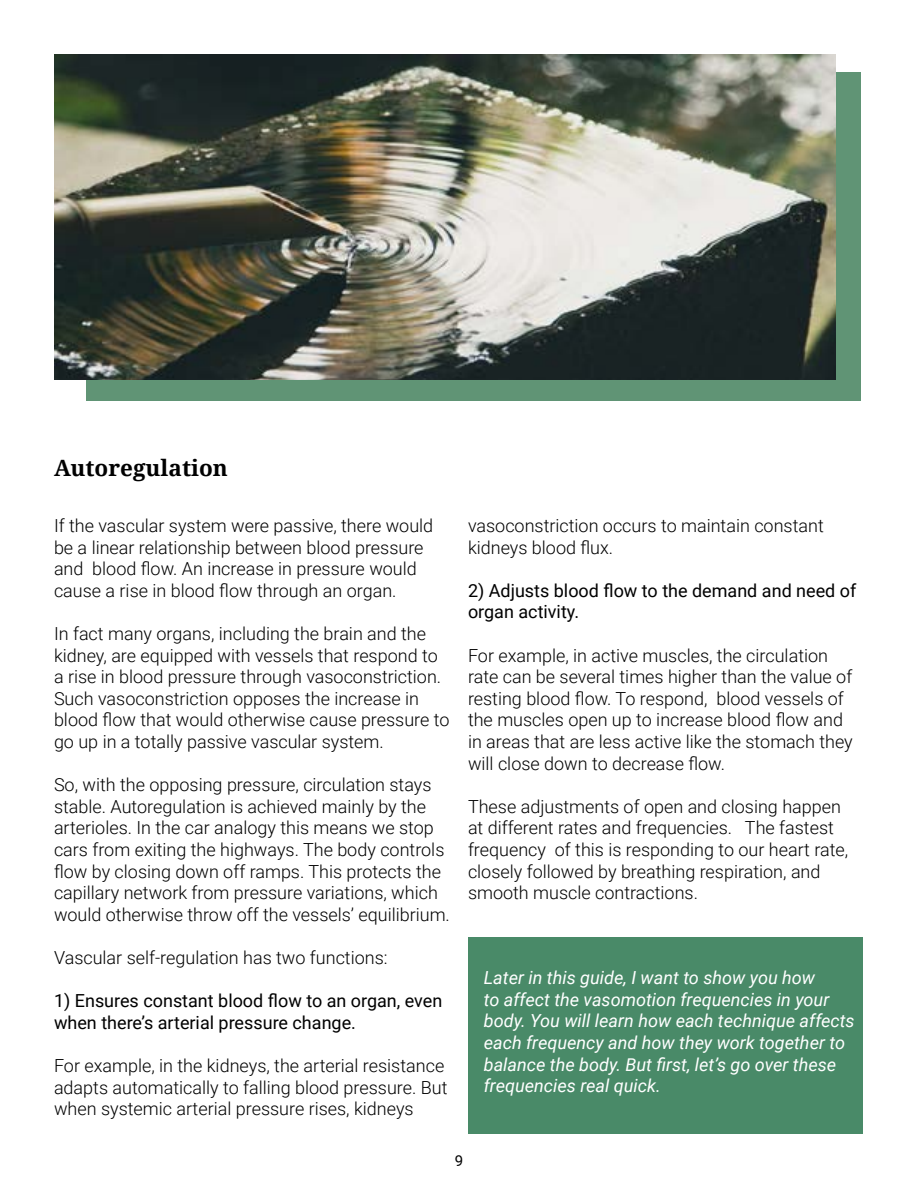
<style>
.page{position:relative;width:918px;height:1188px;background:#fff}
.page>*{position:absolute;margin:0;border:0;box-sizing:border-box;transform-origin:0 0}
.t1{font:700 22.5px "Noto Serif";color:#000}
.t2{font:300 18px/21.6px "Roboto";color:#000}
.t3{font:italic 18px/21.6px "Roboto";color:#fff}
.t4{font:18px/21.6px "Roboto";color:#000}
.t5{font:15px "Roboto";color:#000}
</style>
<div class="page">
<div style="left:469px;top:937px;width:394px;height:197px;background:#498a68"></div>
<div style="left:86px;top:73px;width:775px;height:328px;background:#609475"></div>
<img style="left:54px;top:54px;width:782px;height:325px">
<p class="t1" style="left:54px;top:452px;width:175px">Autoregulation</p>
<p class="t2" style="left:54px;top:514px;width:381px">If the vascular system were passive, there would be a linear relationship between blood pressure and blood flow. An increase in pressure would cause a rise in blood flow through an organ.</p>
<p class="t2" style="left:54px;top:622px;width:397px">In fact many organs, including the brain and the kidney, are equipped with vessels that respond to a rise in blood pressure through vasoconstriction.<br>Such vasoconstriction opposes the increase in blood flow that would otherwise cause pressure to go up in a totally passive vascular system.</p>
<p class="t2" style="left:54px;top:773px;width:397px">So, with the opposing pressure, circulation stays stable. Autoregulation is achieved mainly by the arterioles. In the car analogy this means we stop cars from exiting the highways. The body controls flow by closing down off ramps. This protects the capillary network from pressure variations, which would otherwise throw off the vessels’ equilibrium.</p>
<p class="t2" style="left:54px;top:946px;width:335px">Vascular self-regulation has two functions:</p>
<p class="t4" style="left:54px;top:989px;width:390px">1) Ensures constant blood flow to an organ, even when there’s arterial pressure change.</p>
<p class="t2" style="left:54px;top:1054px;width:395px">For example, in the kidneys, the arterial resistance adapts automatically to falling blood pressure. But when systemic arterial pressure rises, kidneys</p>
<p class="t2" style="left:468px;top:514px;width:357px">vasoconstriction occurs to maintain constant kidneys blood flux.</p>
<p class="t4" style="left:468px;top:579px;width:390px">2) Adjusts blood flow to the demand and need of organ activity.</p>
<p class="t2" style="left:468px;top:644px;width:386px">For example, in active muscles, the circulation rate can be several times higher than the value of resting blood flow. To respond, blood vessels of the muscles open up to increase blood flow and in areas that are less active like the stomach they will close down to decrease flow.</p>
<p class="t2" style="left:468px;top:795px;width:382px">These adjustments of open and closing happen at different rates and frequencies. The fastest frequency of this is responding to our heart rate, closely followed by breathing respiration, and smooth muscle contractions.</p>
<p class="t3" style="left:484px;top:966px;width:372px">Later in this guide, I want to show you how<br>to affect the vasomotion frequencies in your body. You will learn how each technique affects each frequency and how they work together to balance the body. But first, let’s go over these frequencies real quick.</p>
<p class="t5" style="left:455px;top:1150px;width:10px">9</p>
</div>
